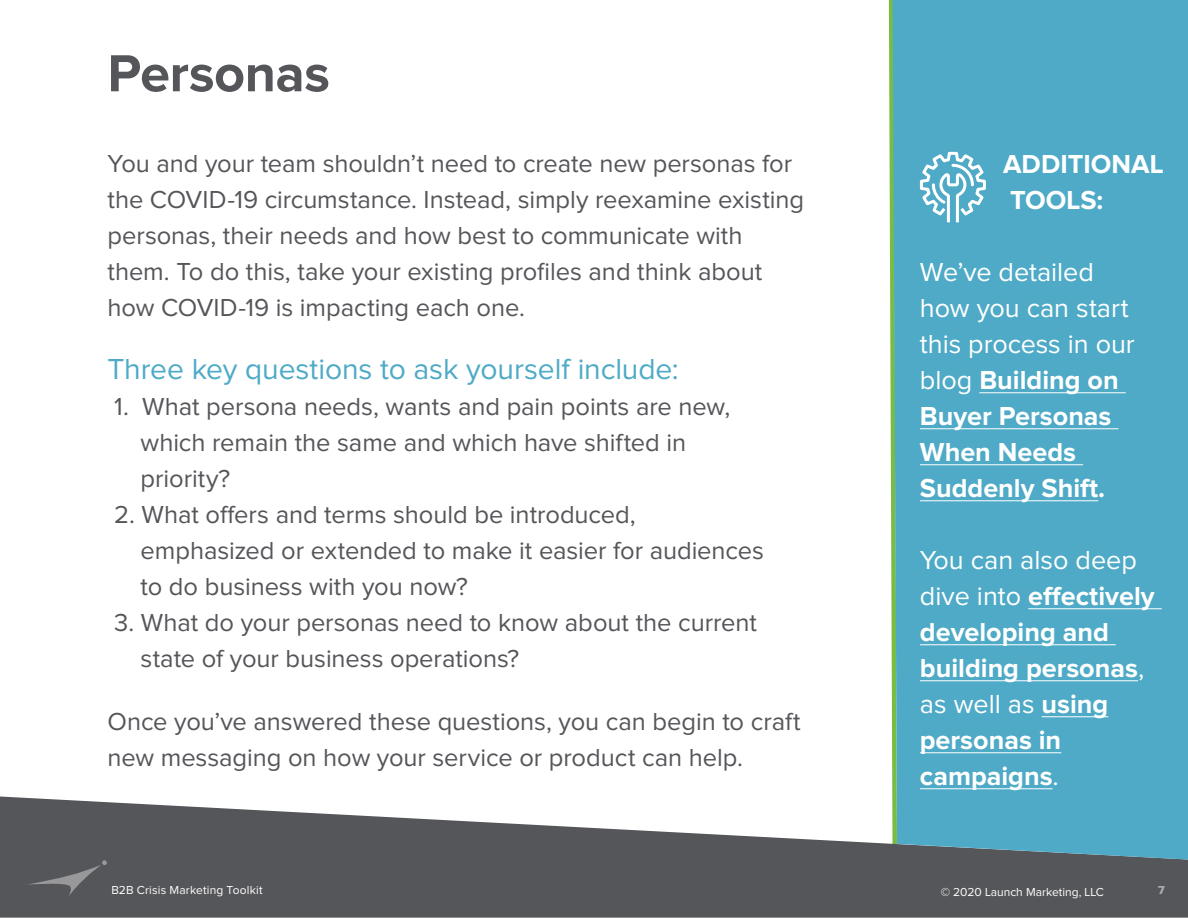
<style>
.page{position:relative;width:1188px;height:918px;background:#fff}
.page>*{position:absolute;margin:0;border:0;box-sizing:border-box;transform-origin:0 0}
.t1{font:700 54px "Proxima Nova";letter-spacing:-.01em;color:#55565a}
.t2{font:30px "Proxima Nova";letter-spacing:-.005em;color:#4eaac6}
.t3{font:700 27px/36px "Proxima Nova";color:#fff}
.t4{font:27px/36px "Proxima Nova";letter-spacing:-.005em;color:#fff}
.t5{font:25.5px/36px "Proxima Nova";letter-spacing:-.005em;color:#55565a}
.t6{font:12px "Proxima Nova";color:#fff}
.t7{font:700 12px "Proxima Nova";color:#a6a8b0}
.s1{font-weight:700}
.s2{font-weight:400}
</style>
<div class="page">
<svg style="left:0;top:796px;width:1188px;height:122px;fill:#55565a"></svg>
<svg style="left:27px;top:860px;width:80px;height:38px;background:#5e5f63"></svg>
<div style="left:893px;top:0;width:295px;height:860px;background:#4eaac6"></div>
<hr style="left:979px;top:393px;width:147px;height:1px;background:#fff">
<hr style="left:920px;top:429px;width:198px;height:1px;background:#fff">
<hr style="left:920px;top:465px;width:163px;height:1px;background:#fff">
<hr style="left:920px;top:501px;width:178px;height:1px;background:#fff">
<hr style="left:1028px;top:609px;width:134px;height:1px;background:#fff">
<hr style="left:920px;top:645px;width:196px;height:1px;background:#fff">
<hr style="left:920px;top:681px;width:218px;height:1px;background:#fff">
<hr style="left:1042px;top:717px;width:66px;height:1px;background:#fff">
<hr style="left:920px;top:753px;width:141px;height:1px;background:#fff">
<hr style="left:920px;top:789px;width:133px;height:1px;background:#fff">
<svg style="left:918px;top:150px;width:69px;height:75px"></svg>
<h1 class="t1" style="left:107px;top:43px;width:224px">Personas</h1>
<p class="t5" style="left:107px;top:146px;width:698px">You and your team shouldn’t need to create new personas for the COVID-19 circumstance. Instead, simply reexamine existing personas, their needs and how best to communicate with them. To do this, take your existing profiles and think about how COVID-19 is impacting each one.</p>
<p class="t2" style="left:107px;top:353px;width:573px">Three key questions to ask yourself include:</p>
<p class="t5" style="left:141px;top:389px;width:591px;text-indent:-26px">1. What persona needs, wants and pain points are new, which remain the same and which have shifted in priority?</p>
<p class="t5" style="left:141px;top:497px;width:625px;text-indent:-26px">2. What offers and terms should be introduced, emphasized or extended to make it easier for audiences to do business with you now?</p>
<p class="t5" style="left:141px;top:605px;width:618px;text-indent:-26px">3. What do your personas need to know about the current state of your business operations?</p>
<p class="t5" style="left:107px;top:704px;width:695px">Once you’ve answered these questions, you can begin to craft new messaging on how your service or product can help.</p>
<p class="t3" style="left:1003px;top:147px;width:162px">ADDITIONAL<br>TOOLS:</p>
<p class="t4" style="left:920px;top:255px;width:216px">We’ve detailed how you can start this process in our blog <span class="s1">Building on<br>Buyer Personas<br>When Needs<br>Suddenly Shift.</span></p>
<p class="t3" style="left:920px;top:543px;width:236px"><span class="s2">You can also deep dive into</span> effectively developing and building personas<span class="s2">, as well as</span> using personas in campaigns<span class="s2">.</span></p>
<p class="t6" style="left:111px;top:884px;width:153px">B2B Crisis Marketing Toolkit</p>
<p class="t6" style="left:941px;top:885px;width:165px">© 2020 Launch Marketing, LLC</p>
<p class="t7" style="left:1158px;top:884px;width:8px">7</p>
</div>
